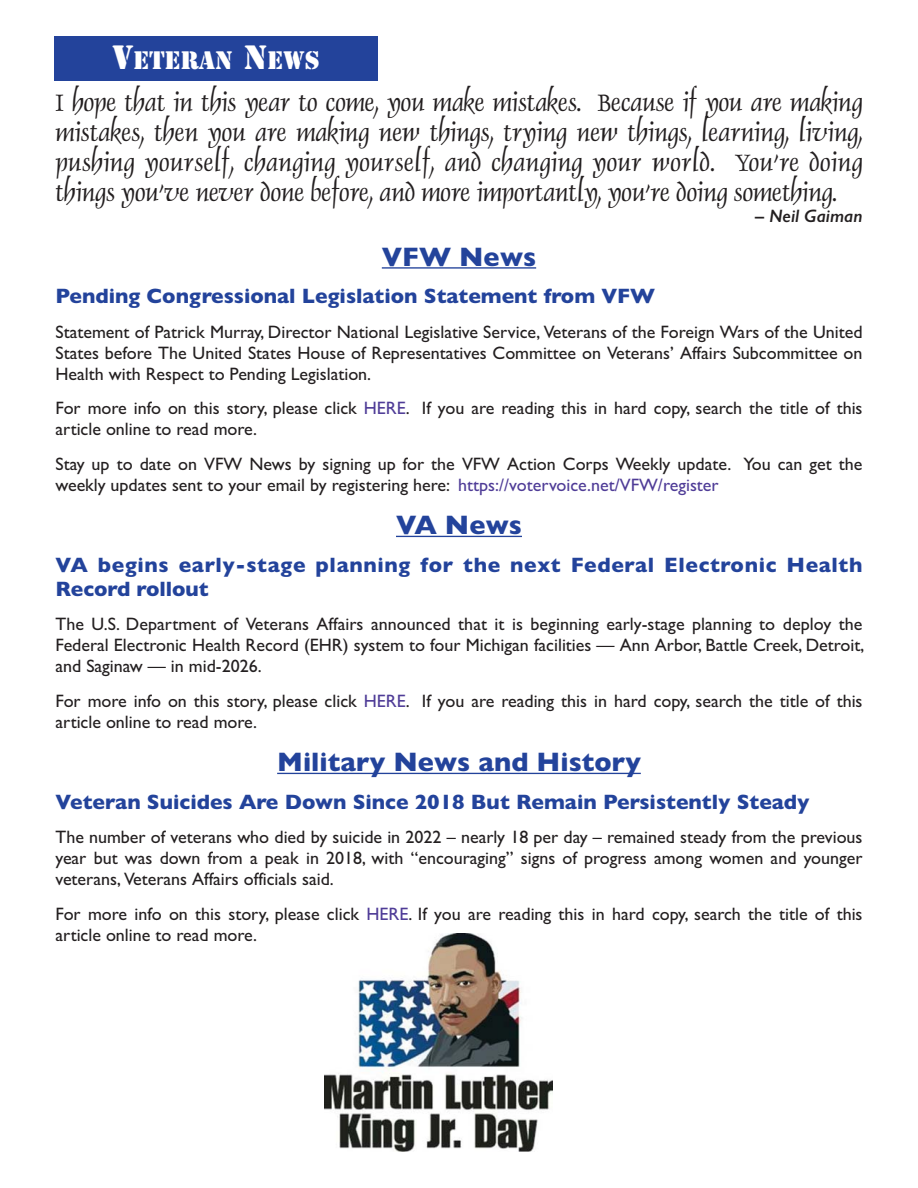
<style>
.page{position:relative;width:918px;height:1188px;background:#fff}
.page>*{position:absolute;margin:0;border:0;box-sizing:border-box;transform-origin:0 0}
.t1{font:27px/30px "Dauphin";color:#231f20;text-align:justify}
.t2{font:700 27px "Gill Sans";color:#23439b}
.t3{font:23.7px "Stencil Std";color:#fff}
.t4{font:700 21px "Gill Sans";color:#23439b}
.t5{font:700 21px/24px "Gill Sans";letter-spacing:.03em;color:#23439b}
.t6{font:18px/21px "Gill Sans";color:#231f20}
.t7{font:italic 600 18px "Gill Sans";color:#231f20}
.s1{font-size:31.5px}
.s2{color:#4f3c97}
</style>
<div class="page">
<hr style="left:382px;top:267px;width:154px;height:2px;background:#23439b">
<hr style="left:396px;top:536px;width:126px;height:1px;background:#23439b">
<hr style="left:277px;top:773px;width:364px;height:1px;background:#23439b">
<div style="left:54px;top:36px;width:324px;height:45px;background:#23439b"></div>
<img style="left:325px;top:933px;width:227px;height:219px">
<p class="t3" style="left:112px;top:47px;width:209px"><span class="s1">V</span>ETERAN <span class="s1">N</span>EWS</p>
<p class="t1" style="left:56px;top:89px;width:809px">I hope that in this year to come, you make mistakes. Because if you are making mistakes, then you are making new things, trying new things, learning, living, pushing yourself, changing yourself, and changing your world. You’re doing things you’ve never done before, and more importantly, you’re doing something.</p>
<p class="t7" style="left:755px;top:205px;width:109px">– Neil Gaiman</p>
<p class="t2" style="left:382px;top:247px;width:156px">VFW News</p>
<p class="t4" style="left:56px;top:289px;width:601px">Pending Congressional Legislation Statement from VFW</p>
<p class="t6" style="left:56px;top:323px;width:809px;text-align:justify">Statement of Patrick Murray, Director National Legislative Service, Veterans of the Foreign Wars of the United States before The United States House of Representatives Committee on Veterans’ Affairs Subcommittee on Health with Respect to Pending Legislation.</p>
<p class="t6" style="left:55px;top:400px;width:809px">For more info on this story, please click <span class="s2">HERE</span>. If you are reading this in hard copy, search the title of this article online to read more.</p>
<p class="t6" style="left:55px;top:455px;width:809px">Stay up to date on VFW News by signing up for the VFW Action Corps Weekly update. You can get the weekly updates sent to your email by registering here: <span class="s2">https://votervoice.net/VFW/register</span></p>
<p class="t2" style="left:396px;top:516px;width:127px">VA News</p>
<p class="t5" style="left:56px;top:555px;width:808px">VA begins early-stage planning for the next Federal Electronic Health<br>Record rollout</p>
<p class="t6" style="left:56px;top:616px;width:810px;text-align:justify">The U.S. Department of Veterans Affairs announced that it is beginning early-stage planning to deploy the Federal Electronic Health Record (EHR) system to four Michigan facilities — Ann Arbor, Battle Creek, Detroit, and Saginaw — in mid-2026.</p>
<p class="t6" style="left:55px;top:692px;width:809px">For more info on this story, please click <span class="s2">HERE</span>. If you are reading this in hard copy, search the title of this article online to read more.</p>
<p class="t2" style="left:277px;top:753px;width:365px">Military News and History</p>
<p class="t4" style="left:56px;top:794px;width:756px">Veteran Suicides Are Down Since 2018 But Remain Persistently Steady</p>
<p class="t6" style="left:56px;top:829px;width:809px;text-align:justify">The number of veterans who died by suicide in 2022 – nearly 18 per day – remained steady from the previous year but was down from a peak in 2018, with “encouraging” signs of progress among women and younger veterans, Veterans Affairs officials said.</p>
<p class="t6" style="left:55px;top:905px;width:809px">For more info on this story, please click <span class="s2">HERE</span>. If you are reading this in hard copy, search the title of this article online to read more.</p>
</div>
